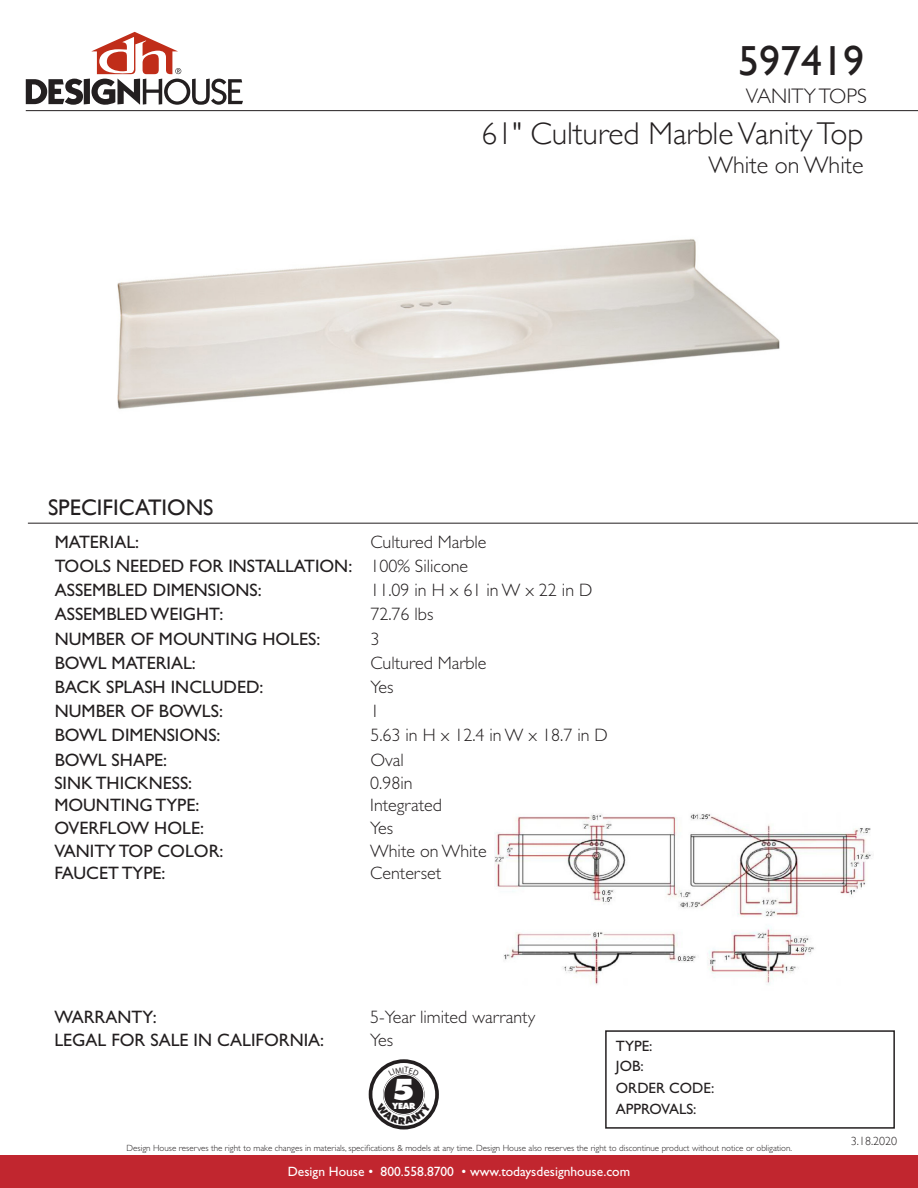
<style>
.page{position:relative;width:918px;height:1188px;background:#fff}
.page>*{position:absolute;margin:0;border:0;box-sizing:border-box;transform-origin:0 0}
.t1{font:42px "Gill Sans";color:#231f20}
.t2{font:300 31.5px "Gill Sans";color:#231f20}
.t3{font:800 28.05px "Futura";color:#fff}
.t4{font:300 24px "Gill Sans";color:#231f20}
.t5{font:22.5px "Gill Sans";color:#231f20}
.t6{font:300 21px "Gill Sans";color:#231f20}
.t7{font:18px "Gill Sans Std";color:#231f20}
.t8{font:300 18px "Gill Sans Std";color:#231f20}
.t9{font:15px "Gill Sans Std";color:#231f20}
.t10{font:13.5px "Gill Sans Std";color:#fff}
.t11{font:300 12px "Gill Sans";color:#231f20}
.t12{font:300 9px "Gill Sans Std";color:#231f20}
.t13{font:800 8.25px "Futura";color:#fff}
</style>
<div class="page">
<img style="left:117px;top:239px;width:663px;height:170px">
<img style="left:494px;top:814px;width:378px;height:171px">
<div style="left:0;top:1156px;width:918px;height:32px;background:#c1262f"></div>
<div style="left:605px;top:1030px;width:290px;height:99px;border:2px solid #231f20"></div>
<hr style="left:28px;top:523px;width:890px;height:1px;background:#231f20">
<svg style="left:369px;top:1059px;width:70px;height:70px"></svg>
<div style="left:372px;top:1063px;width:63px;height:63px;background:#fff;border-radius:50%"></div>
<svg style="left:383px;top:1074px;width:42px;height:41px"></svg>
<div style="left:384px;top:1074px;width:40px;height:40px;background:#231f20;border-radius:50%"></div>
<div style="left:384px;top:1074px;width:40px;height:41px;border:1px solid #fff;border-radius:50%"></div>
<svg style="left:26px;top:32px;width:217px;height:73px"></svg>
<hr style="left:26px;top:110px;width:892px;height:1px;background:#231f20">
<svg style="left:376px;top:1103px;width:55px;height:21px"></svg>
<svg style="left:388px;top:1067px;width:26px;height:9px"></svg>
<p class="t1" style="left:738px;top:36px;width:127px">597419</p>
<p class="t6" style="left:746px;top:79px;width:123px">VANITY TOPS</p>
<p class="t2" style="left:481px;top:108px;width:384px">61" Cultured Marble Vanity Top</p>
<p class="t4" style="left:708px;top:147px;width:157px">White on White</p>
<p class="t5" style="left:48px;top:494px;width:167px">SPECIFICATIONS</p>
<p class="t7" style="left:55px;top:532px;width:86px">MATERIAL:</p>
<p class="t7" style="left:55px;top:555px;width:299px">TOOLS NEEDED FOR INSTALLATION:</p>
<p class="t8" style="left:370px;top:532px;width:118px">Cultured Marble</p>
<p class="t8" style="left:370px;top:556px;width:99px">100% Silicone</p>
<p class="t7" style="left:55px;top:580px;width:208px">ASSEMBLED DIMENSIONS:</p>
<p class="t8" style="left:370px;top:580px;width:224px">11.09 in H x 61 in W x 22 in D</p>
<p class="t7" style="left:55px;top:604px;width:170px">ASSEMBLED WEIGHT:</p>
<p class="t8" style="left:370px;top:604px;width:65px">72.76 lbs</p>
<p class="t7" style="left:55px;top:628px;width:267px">NUMBER OF MOUNTING HOLES:</p>
<p class="t8" style="left:370px;top:628px;width:10px">3</p>
<p class="t7" style="left:55px;top:652px;width:143px">BOWL MATERIAL:</p>
<p class="t8" style="left:370px;top:653px;width:118px">Cultured Marble</p>
<p class="t7" style="left:55px;top:677px;width:210px">BACK SPLASH INCLUDED:</p>
<p class="t8" style="left:370px;top:677px;width:24px">Yes</p>
<p class="t7" style="left:55px;top:701px;width:170px">NUMBER OF BOWLS:</p>
<p class="t8" style="left:370px;top:701px;width:10px">1</p>
<p class="t7" style="left:55px;top:725px;width:167px">BOWL DIMENSIONS:</p>
<p class="t8" style="left:370px;top:725px;width:239px">5.63 in H x 12.4 in W x 18.7 in D</p>
<p class="t7" style="left:55px;top:749px;width:114px">BOWL SHAPE:</p>
<p class="t8" style="left:370px;top:750px;width:35px">Oval</p>
<p class="t7" style="left:54px;top:772px;width:139px">SINK THICKNESS:</p>
<p class="t7" style="left:54px;top:795px;width:147px">MOUNTING TYPE:</p>
<p class="t8" style="left:370px;top:772px;width:44px">0.98in</p>
<p class="t8" style="left:370px;top:795px;width:73px">Integrated</p>
<p class="t7" style="left:54px;top:818px;width:151px">OVERFLOW HOLE:</p>
<p class="t8" style="left:370px;top:818px;width:24px">Yes</p>
<p class="t7" style="left:54px;top:841px;width:171px">VANITY TOP COLOR:</p>
<p class="t7" style="left:54px;top:862px;width:113px">FAUCET TYPE:</p>
<p class="t8" style="left:370px;top:841px;width:118px">White on White</p>
<p class="t8" style="left:370px;top:863px;width:72px">Centerset</p>
<p class="t7" style="left:54px;top:1007px;width:104px">WARRANTY:</p>
<p class="t7" style="left:54px;top:1030px;width:271px">LEGAL FOR SALE IN CALIFORNIA:</p>
<p class="t8" style="left:370px;top:1007px;width:166px">5-Year limited warranty</p>
<p class="t8" style="left:370px;top:1030px;width:24px">Yes</p>
<p class="t3" style="left:391px;top:1072px;width:25px">5</p>
<p class="t13" style="left:392px;top:1100px;width:25px">YEAR</p>
<p class="t9" style="left:616px;top:1038px;width:38px">TYPE:</p>
<p class="t9" style="left:616px;top:1057px;width:29px">JOB:</p>
<p class="t9" style="left:616px;top:1080px;width:100px">ORDER CODE:</p>
<p class="t9" style="left:616px;top:1101px;width:82px">APPROVALS:</p>
<p class="t12" style="left:127px;top:1143px;width:667px">Design House reserves the right to make changes in materials, specifications &amp; models at any time. Design House also reserves the right to discontinue product without notice or obligation.</p>
<p class="t10" style="left:288px;top:1164px;width:344px">Design House • 800.558.8700 • www.todaysdesignhouse.com</p>
<p class="t11" style="left:851px;top:1132px;width:48px">3.18.2020</p>
</div>
